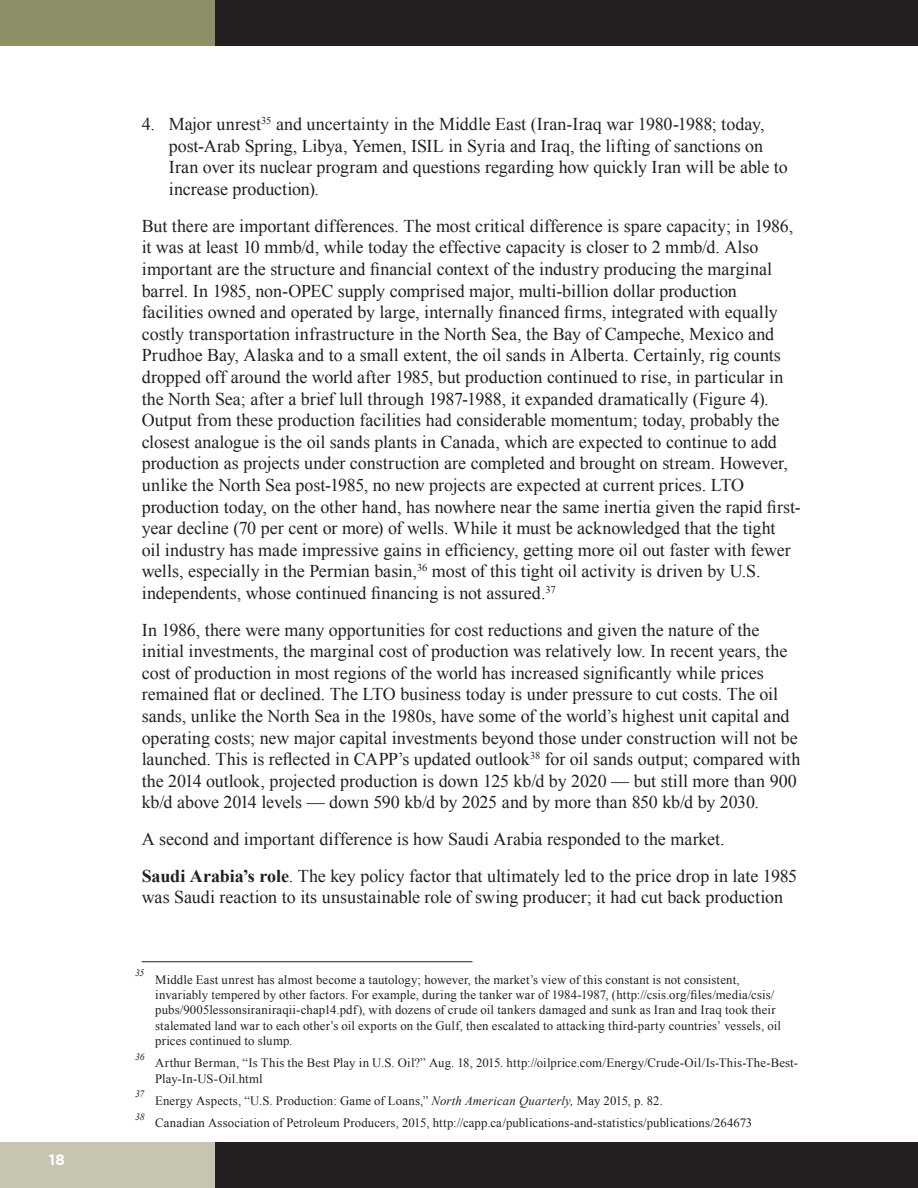
<style>
.page{position:relative;width:918px;height:1188px;background:#fff}
.page>*{position:absolute;margin:0;border:0;box-sizing:border-box;transform-origin:0 0}
.Body{font:18px/21.6px "Times New Roman";color:#231f20}
.t1{font:700 15px "Gotham";color:#fff}
.Footnote{font:12.75px/15.3px "Times New Roman";letter-spacing:.01em;color:#231f20}
.Footnote-2{font:italic 9.75px "Times New Roman";letter-spacing:-.015em;color:#231f20}
.s1{font-weight:700}
.s2{font-style:italic}
</style>
<div class="page">
<div style="left:0;top:1143px;width:215px;height:45px;background:#c7c5af"></div>
<div style="left:0;top:0;width:215px;height:45px;background:#8e8f66"></div>
<div style="left:215px;top:1143px;width:703px;height:45px;background:#231f20"></div>
<div style="left:215px;top:0;width:703px;height:45px;background:#231f20"></div>
<hr style="left:142px;top:961px;width:330px;height:1px;background:#231f20">
<p class="t1" style="left:49px;top:1150px;width:18px">18</p>
<p class="Body" style="left:169px;top:113px;width:621px;text-indent:-27px">4. Major unrest<sup>35</sup> and uncertainty in the Middle East (Iran-Iraq war 1980-1988; today, post-Arab Spring, Libya, Yemen, ISIL in Syria and Iraq, the lifting of sanctions on Iran over its nuclear program and questions regarding how quickly Iran will be able to increase production).</p>
<p class="Body" style="left:142px;top:215px;width:661px">But there are important differences. The most critical difference is spare capacity; in 1986, it was at least 10 mmb/d, while today the effective capacity is closer to 2 mmb/d. Also important are the structure and financial context of the industry producing the marginal barrel. In 1985, non-OPEC supply comprised major, multi-billion dollar production facilities owned and operated by large, internally financed firms, integrated with equally costly transportation infrastructure in the North Sea, the Bay of Campeche, Mexico and Prudhoe Bay, Alaska and to a small extent, the oil sands in Alberta. Certainly, rig counts dropped off around the world after 1985, but production continued to rise, in particular in the North Sea; after a brief lull through 1987-1988, it expanded dramatically (Figure 4).<br>Output from these production facilities had considerable momentum; today, probably the closest analogue is the oil sands plants in Canada, which are expected to continue to add production as projects under construction are completed and brought on stream. However, unlike the North Sea post-1985, no new projects are expected at current prices. LTO production today, on the other hand, has nowhere near the same inertia given the rapid first&shy;year decline (70 per cent or more) of wells. While it must be acknowledged that the tight<br>oil industry has made impressive gains in efficiency, getting more oil out faster with fewer wells, especially in the Permian basin,<sup>36</sup> most of this tight oil activity is driven by U.S. independents, whose continued financing is not assured.<sup>37</sup></p>
<p class="Body" style="left:142px;top:619px;width:660px">In 1986, there were many opportunities for cost reductions and given the nature of the initial investments, the marginal cost of production was relatively low. In recent years, the cost of production in most regions of the world has increased significantly while prices remained flat or declined. The LTO business today is under pressure to cut costs. The oil sands, unlike the North Sea in the 1980s, have some of the world’s highest unit capital and operating costs; new major capital investments beyond those under construction will not be launched. This is reflected in CAPP’s updated outlook<sup>38</sup> for oil sands output; compared with the 2014 outlook, projected production is down 125 kb/d by 2020 — but still more than 900 kb/d above 2014 levels — down 590 kb/d by 2025 and by more than 850 kb/d by 2030.</p>
<p class="Body" style="left:142px;top:828px;width:584px">A second and important difference is how Saudi Arabia responded to the market.</p>
<p class="Body" style="left:142px;top:865px;width:657px"><span class="s1">Saudi Arabia’s role</span>. The key policy factor that ultimately led to the price drop in late 1985 was Saudi reaction to its unsustainable role of swing producer; it had cut back production</p>
<p class="Footnote-2" style="left:135px;top:966px;width:11px">35</p>
<p class="Footnote" style="left:155px;top:972px;width:627px">Middle East unrest has almost become a tautology; however, the market’s view of this constant is not consistent, invariably tempered by other factors. For example, during the tanker war of 1984-1987, (http://csis.org/files/media/csis/ pubs/9005lessonsiraniraqii-chap14.pdf), with dozens of crude oil tankers damaged and sunk as Iran and Iraq took their stalemated land war to each other’s oil exports on the Gulf, then escalated to attacking third-party countries’ vessels, oil prices continued to slump.</p>
<p class="Footnote-2" style="left:135px;top:1050px;width:11px">36</p>
<p class="Footnote" style="left:155px;top:1055px;width:644px">Arthur Berman, “Is This the Best Play in U.S. Oil?” Aug. 18, 2015. http://oilprice.com/Energy/Crude-Oil/Is-This-The-Best-<br>Play-In-US-Oil.html</p>
<p class="Footnote-2" style="left:135px;top:1087px;width:11px">37</p>
<p class="Footnote" style="left:155px;top:1093px;width:509px">Energy Aspects, “U.S. Production: Game of Loans,” <span class="s2">North American Quarterly,</span> May 2015, p. 82.</p>
<p class="Footnote-2" style="left:135px;top:1110px;width:11px">38</p>
<p class="Footnote" style="left:155px;top:1115px;width:599px">Canadian Association of Petroleum Producers, 2015, http://capp.ca/publications-and-statistics/publications/264673</p>
</div>
